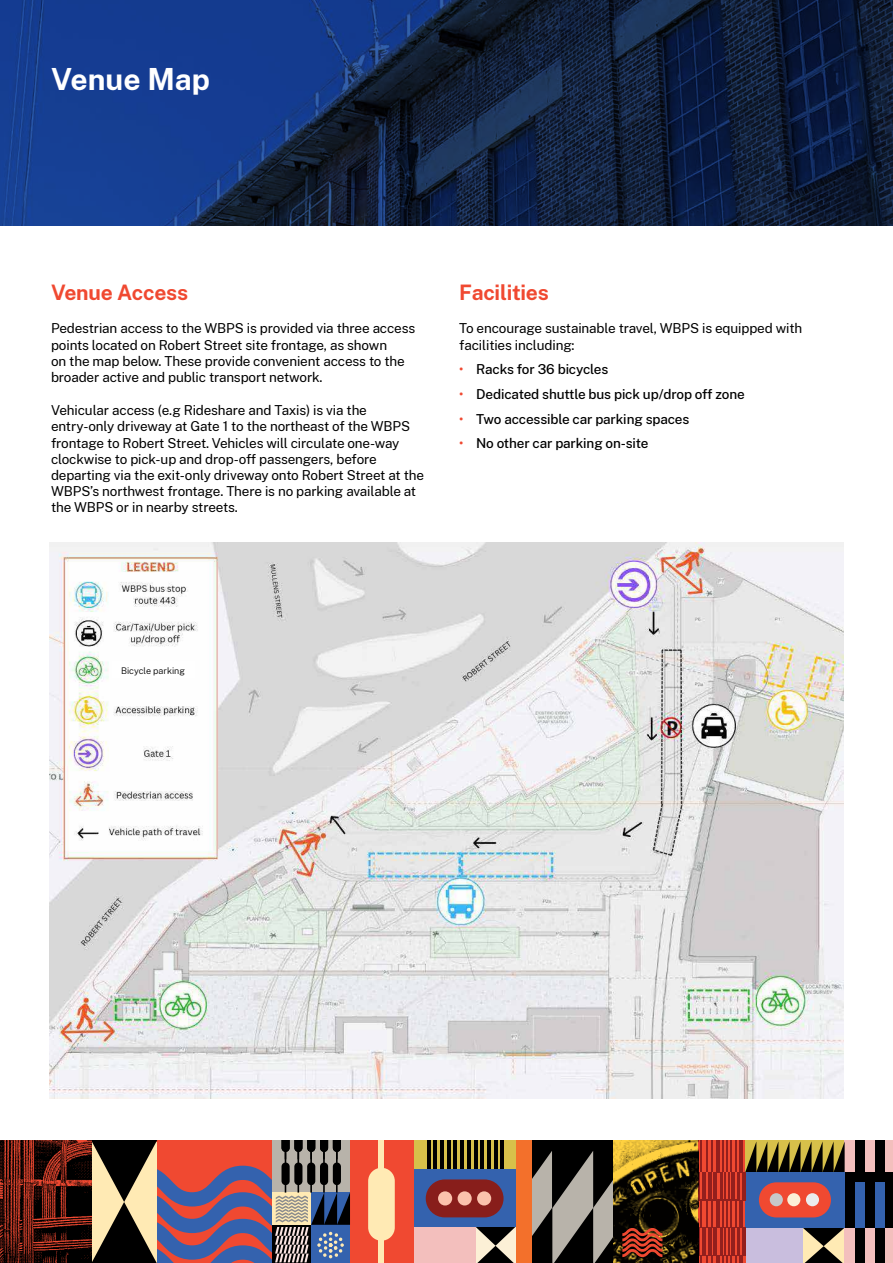
<style>
.page{position:relative;width:893px;height:1263px;background:#fff}
.page>*{position:absolute;margin:0;border:0;box-sizing:border-box;transform-origin:0 0}
.t1{font:700 30px "Public Sans";color:#fff}
.t2{font:700 21px "Public Sans";letter-spacing:-.01em;color:#f04931}
.t3{font:13.5px/16.2px "Public Sans";letter-spacing:-.01em;color:#000}
.t4{font:500 13.5px "Public Sans";letter-spacing:-.01em;color:#000}
.t5{font:300 9px "Public Sans";color:#000}
.s1{color:#f04931}
</style>
<div class="page">
<div style="left:515px;top:1139px;width:30px;height:124px;background:#f3702b"></div>
<div style="left:350px;top:1139px;width:64px;height:124px;background:#f04931"></div>
<div style="left:414px;top:1227px;width:101px;height:36px;background:#f3bfbd"></div>
<div style="left:414px;top:1139px;width:101px;height:31px;background:#d7c04a"></div>
<hr style="left:427px;top:1138px;width:3px;height:32px;background:#000">
<div style="left:745px;top:1219px;width:100px;height:44px;background:#c9bede"></div>
<svg style="left:698px;top:1140px;width:47px;height:123px;background:#dc402c"></svg>
<div style="left:745px;top:1125px;width:100px;height:47px;background:#d7c04a"></div>
<svg style="left:803px;top:1228px;width:42px;height:35px"></svg>
<div style="left:532px;top:1128px;width:81px;height:135px;background:#000"></div>
<svg style="left:532px;top:1151px;width:81px;height:112px"></svg>
<div style="left:845px;top:1125px;width:48px;height:138px;background:#f3bfbd"></div>
<div style="left:855px;top:1228px;width:10px;height:35px;background:#000"></div>
<div style="left:874px;top:1228px;width:10px;height:35px;background:#000"></div>
<div style="left:855px;top:1125px;width:10px;height:59px;background:#000"></div>
<div style="left:874px;top:1125px;width:10px;height:59px;background:#000"></div>
<div style="left:845px;top:1172px;width:48px;height:56px;background:#000"></div>
<div style="left:874px;top:1182px;width:10px;height:46px;background:#3462ae"></div>
<div style="left:855px;top:1182px;width:10px;height:46px;background:#3462ae"></div>
<svg style="left:745px;top:1141px;width:100px;height:31px"></svg>
<div style="left:745px;top:1172px;width:100px;height:56px;background:#3462ae"></div>
<div style="left:759px;top:1182px;width:72px;height:35px;background:#f04931;border-radius:18px"></div>
<div style="left:806px;top:1193px;width:13px;height:13px;background:#ebeced;border-radius:50%"></div>
<div style="left:787px;top:1193px;width:13px;height:13px;background:#fcf0d6;border-radius:50%"></div>
<div style="left:770px;top:1193px;width:13px;height:13px;background:#c7c8ca;border-radius:50%"></div>
<hr style="left:713px;top:1172px;width:3px;height:28px;background:#931f1d">
<hr style="left:711px;top:1128px;width:2px;height:44px;background:#931f1d">
<hr style="left:702px;top:1172px;width:4px;height:28px;background:#931f1d">
<svg style="left:698px;top:1172px;width:2px;height:28px"></svg>
<hr style="left:700px;top:1128px;width:2px;height:44px;background:#931f1d">
<svg style="left:707px;top:1172px;width:4px;height:28px"></svg>
<hr style="left:706px;top:1128px;width:2px;height:44px;background:#931f1d">
<hr style="left:716px;top:1128px;width:4px;height:44px;background:#931f1d">
<hr style="left:719px;top:1172px;width:3px;height:28px;background:#931f1d">
<hr style="left:716px;top:1200px;width:4px;height:14px;background:#931f1d">
<hr style="left:737px;top:1172px;width:2px;height:28px;background:#931f1d">
<hr style="left:735px;top:1128px;width:2px;height:44px;background:#931f1d">
<hr style="left:724px;top:1172px;width:2px;height:28px;background:#931f1d">
<hr style="left:728px;top:1172px;width:2px;height:28px;background:#931f1d">
<hr style="left:722px;top:1128px;width:2px;height:44px;background:#931f1d">
<hr style="left:726px;top:1127px;width:2px;height:45px;background:#931f1d">
<hr style="left:732px;top:1172px;width:3px;height:28px;background:#931f1d">
<hr style="left:730px;top:1128px;width:2px;height:44px;background:#931f1d">
<hr style="left:739px;top:1128px;width:3px;height:44px;background:#931f1d">
<hr style="left:739px;top:1200px;width:3px;height:14px;background:#931f1d">
<hr style="left:742px;top:1172px;width:3px;height:28px;background:#931f1d">
<hr style="left:713px;top:1227px;width:3px;height:29px;background:#931f1d">
<hr style="left:702px;top:1227px;width:4px;height:29px;background:#931f1d">
<svg style="left:698px;top:1227px;width:2px;height:29px"></svg>
<svg style="left:707px;top:1228px;width:4px;height:27px"></svg>
<svg style="left:700px;top:1200px;width:13px;height:28px"></svg>
<hr style="left:716px;top:1214px;width:4px;height:14px;background:#931f1d">
<hr style="left:719px;top:1227px;width:3px;height:29px;background:#931f1d">
<hr style="left:737px;top:1227px;width:2px;height:29px;background:#931f1d">
<hr style="left:724px;top:1227px;width:2px;height:29px;background:#931f1d">
<hr style="left:728px;top:1227px;width:2px;height:29px;background:#931f1d">
<hr style="left:732px;top:1227px;width:3px;height:28px;background:#931f1d">
<svg style="left:722px;top:1200px;width:15px;height:28px"></svg>
<hr style="left:739px;top:1214px;width:3px;height:14px;background:#931f1d">
<svg style="left:700px;top:1255px;width:42px;height:8px"></svg>
<hr style="left:742px;top:1227px;width:3px;height:29px;background:#931f1d">
<img style="left:613px;top:1140px;width:85px;height:123px">
<svg style="left:622px;top:1228px;width:40px;height:29px"></svg>
<hr style="left:434px;top:1138px;width:3px;height:32px;background:#000">
<hr style="left:440px;top:1138px;width:3px;height:32px;background:#000">
<hr style="left:447px;top:1138px;width:3px;height:32px;background:#000">
<hr style="left:454px;top:1138px;width:3px;height:32px;background:#000">
<hr style="left:460px;top:1138px;width:4px;height:32px;background:#000">
<hr style="left:467px;top:1138px;width:4px;height:32px;background:#000">
<hr style="left:474px;top:1138px;width:3px;height:32px;background:#000">
<hr style="left:480px;top:1138px;width:4px;height:32px;background:#000">
<hr style="left:487px;top:1140px;width:4px;height:30px;background:#000">
<hr style="left:494px;top:1140px;width:3px;height:30px;background:#000">
<hr style="left:501px;top:1140px;width:3px;height:30px;background:#000">
<svg style="left:476px;top:1227px;width:39px;height:36px"></svg>
<svg style="left:92px;top:1140px;width:258px;height:123px;background:#84656a"></svg>
<img style="left:0;top:1140px;width:92px;height:123px">
<div style="left:379px;top:1239px;width:5px;height:24px;background:#ffeab4"></div>
<div style="left:379px;top:1140px;width:5px;height:29px;background:#ffeab4"></div>
<div style="left:368px;top:1168px;width:27px;height:73px;background:#ffeab4;border-radius:13px"></div>
<div style="left:414px;top:1170px;width:101px;height:57px;background:#3462ae"></div>
<div style="left:426px;top:1179px;width:78px;height:38px;background:#881e1b;border-radius:19px"></div>
<div style="left:477px;top:1191px;width:14px;height:14px;background:#fbc2ac;border-radius:50%"></div>
<div style="left:458px;top:1191px;width:14px;height:14px;background:#fbc2ac;border-radius:50%"></div>
<div style="left:438px;top:1191px;width:14px;height:14px;background:#fbc2ac;border-radius:50%"></div>
<div style="left:0;top:1080px;width:893px;height:60px;background:#fff"></div>
<svg style="left:0;top:0;width:893px;height:225px;background:#122959"></svg>
<img style="left:49px;top:543px;width:795px;height:555px">
<div style="left:112px;top:661px;width:82px;height:16px;background:#fff"></div>
<h1 class="t1" style="left:51px;top:57px;width:161px">Venue Map</h1>
<h2 class="t2" style="left:51px;top:277px;width:139px">Venue Access</h2>
<p class="t3" style="left:51px;top:320px;width:366px">Pedestrian access to the WBPS is provided via three access points located on Robert Street site frontage, as shown<br>on the map below. These provide convenient access to the broader active and public transport network.</p>
<p class="t3" style="left:51px;top:401px;width:375px">Vehicular access (e.g Rideshare and Taxis) is via the entry-only driveway at Gate 1 to the northeast of the WBPS frontage to Robert Street. Vehicles will circulate one-way clockwise to pick-up and drop-off passengers, before departing via the exit-only driveway onto Robert Street at the WBPS’s northwest frontage. There is no parking available at the WBPS or in nearby streets.</p>
<h2 class="t2" style="left:459px;top:277px;width:91px">Facilities</h2>
<p class="t3" style="left:459px;top:320px;width:344px">To encourage sustainable travel, WBPS is equipped with facilities including:</p>
<p class="t4" style="left:459px;top:360px;width:151px"><span class="s1">•</span> Racks for 36 bicycles</p>
<p class="t4" style="left:459px;top:384px;width:287px"><span class="s1">•</span> Dedicated shuttle bus pick up/drop off zone</p>
<p class="t4" style="left:459px;top:409px;width:232px"><span class="s1">•</span> Two accessible car parking spaces</p>
<p class="t4" style="left:459px;top:434px;width:191px"><span class="s1">•</span> No other car parking on-site</p>
<p class="t5" style="left:121px;top:664px;width:65px">Bicycle parking</p>
</div>
